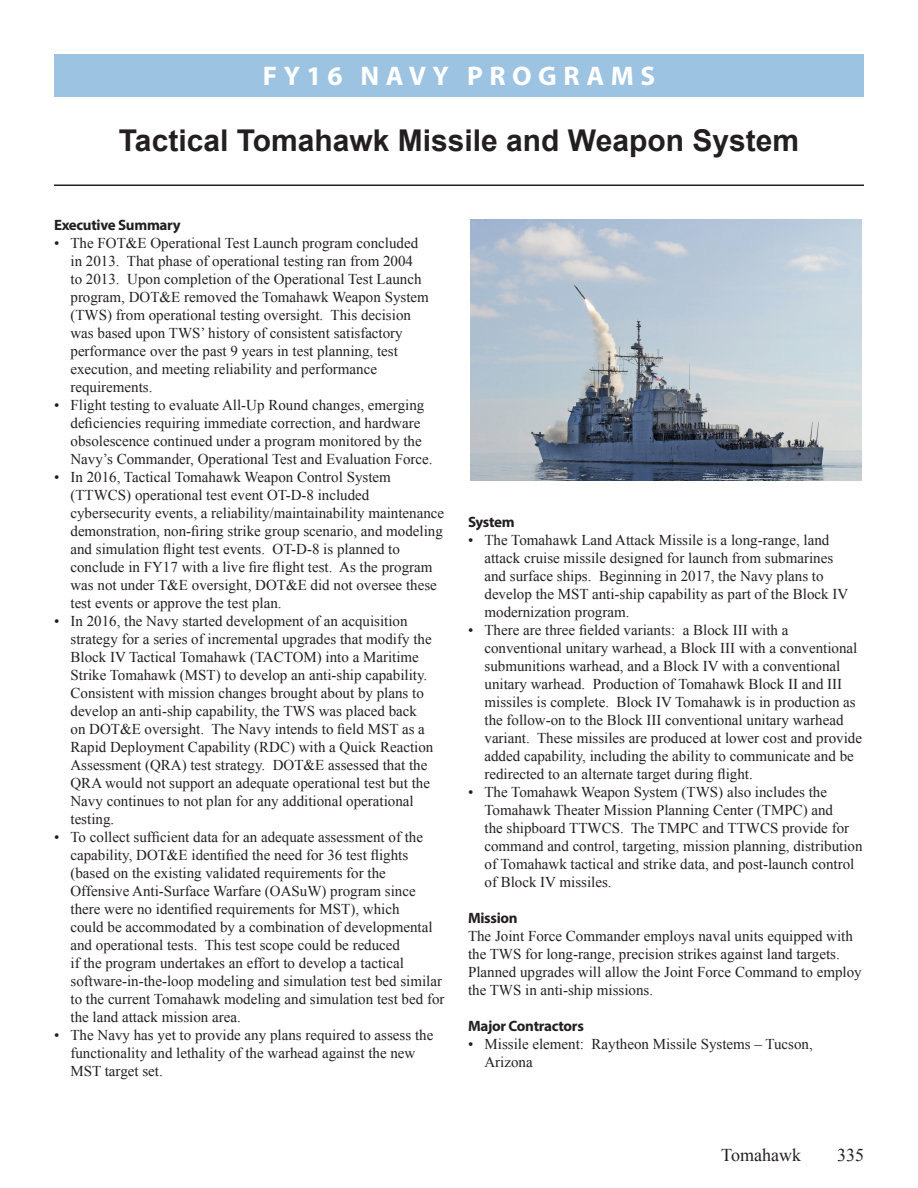
<style>
.page{position:relative;width:918px;height:1188px;background:#fff}
.page>*{position:absolute;margin:0;border:0;box-sizing:border-box;transform-origin:0 0}
.Program_Name{font:700 30px "Arial";color:#231f20}
.t1{font:700 27px "Myriad Pro";letter-spacing:.24em;color:#fff}
.t2{font:18px "Times New Roman";color:#231f20}
.bullet_para{font:15px/18px "Times New Roman";color:#231f20}
.Heading{font:700 15px "Myriad Pro";letter-spacing:-.02em;color:#231f20}
</style>
<div class="page">
<div style="left:54px;top:54px;width:810px;height:43px;background:#9cc4e2"></div>
<hr style="left:54px;top:184px;width:810px;height:2px;background:#231f20">
<img style="left:470px;top:219px;width:392px;height:262px">
<h2 class="t1" style="left:263px;top:59px;width:394px">FY16 NAVY PROGRAMS</h2>
<p class="Program_Name" style="left:119px;top:119px;width:682px">Tactical Tomahawk Missile and Weapon System</p>
<p class="Heading" style="left:54px;top:215px;width:128px">Executive Summary</p>
<p class="bullet_para" style="left:71px;top:234px;width:360px;text-indent:-17px">• The FOT&amp;E Operational Test Launch program concluded in 2013. That phase of operational testing ran from 2004<br>to 2013. Upon completion of the Operational Test Launch program, DOT&amp;E removed the Tomahawk Weapon System (TWS) from operational testing oversight. This decision was based upon TWS’ history of consistent satisfactory performance over the past 9 years in test planning, test execution, and meeting reliability and performance requirements.</p>
<p class="bullet_para" style="left:71px;top:396px;width:364px;text-indent:-17px">• Flight testing to evaluate All-Up Round changes, emerging deficiencies requiring immediate correction, and hardware obsolescence continued under a program monitored by the Navy’s Commander, Operational Test and Evaluation Force.</p>
<p class="bullet_para" style="left:71px;top:468px;width:375px;text-indent:-17px">• In 2016, Tactical Tomahawk Weapon Control System (TTWCS) operational test event OT-D-8 included cybersecurity events, a reliability/maintainability maintenance demonstration, non-firing strike group scenario, and modeling and simulation flight test events. OT-D-8 is planned to conclude in FY17 with a live fire flight test. As the program was not under T&amp;E oversight, DOT&amp;E did not oversee these test events or approve the test plan.</p>
<p class="bullet_para" style="left:71px;top:612px;width:364px;text-indent:-17px">• In 2016, the Navy started development of an acquisition strategy for a series of incremental upgrades that modify the Block IV Tactical Tomahawk (TACTOM) into a Maritime Strike Tomahawk (MST) to develop an anti-ship capability.<br>Consistent with mission changes brought about by plans to develop an anti-ship capability, the TWS was placed back on DOT&amp;E oversight. The Navy intends to field MST as a Rapid Deployment Capability (RDC) with a Quick Reaction Assessment (QRA) test strategy. DOT&amp;E assessed that the QRA would not support an adequate operational test but the Navy continues to not plan for any additional operational testing.</p>
<p class="bullet_para" style="left:71px;top:828px;width:376px;text-indent:-17px">• To collect sufficient data for an adequate assessment of the capability, DOT&amp;E identified the need for 36 test flights (based on the existing validated requirements for the Offensive Anti-Surface Warfare (OASuW) program since there were no identified requirements for MST), which<br>could be accommodated by a combination of developmental and operational tests. This test scope could be reduced<br>if the program undertakes an effort to develop a tactical software‑in‑the-loop modeling and simulation test bed similar to the current Tomahawk modeling and simulation test bed for the land attack mission area.</p>
<p class="bullet_para" style="left:71px;top:1026px;width:364px;text-indent:-17px">• The Navy has yet to provide any plans required to assess the functionality and lethality of the warhead against the new<br>MST target set.</p>
<p class="Heading" style="left:468px;top:513px;width:48px">System</p>
<p class="bullet_para" style="left:485px;top:531px;width:365px;text-indent:-17px">• The Tomahawk Land Attack Missile is a long-range, land attack cruise missile designed for launch from submarines and surface ships. Beginning in 2017, the Navy plans to develop the MST anti-ship capability as part of the Block IV modernization program.</p>
<p class="bullet_para" style="left:485px;top:621px;width:379px;text-indent:-17px">• There are three fielded variants: a Block III with a conventional unitary warhead, a Block III with a conventional submunitions warhead, and a Block IV with a conventional unitary warhead. Production of Tomahawk Block II and III missiles is complete. Block IV Tomahawk is in production as the follow-on to the Block III conventional unitary warhead variant. These missiles are produced at lower cost and provide added capability, including the ability to communicate and be redirected to an alternate target during flight.</p>
<p class="bullet_para" style="left:485px;top:783px;width:380px;text-indent:-17px">• The Tomahawk Weapon System (TWS) also includes the Tomahawk Theater Mission Planning Center (TMPC) and<br>the shipboard TTWCS. The TMPC and TTWCS provide for command and control, targeting, mission planning, distribution of Tomahawk tactical and strike data, and post‑launch control of Block IV missiles.</p>
<p class="Heading" style="left:468px;top:909px;width:51px">Mission</p>
<p class="bullet_para" style="left:468px;top:927px;width:395px">The Joint Force Commander employs naval units equipped with the TWS for long-range, precision strikes against land targets.<br>Planned upgrades will allow the Joint Force Command to employ the TWS in anti-ship missions.</p>
<p class="Heading" style="left:468px;top:1017px;width:117px">Major Contractors</p>
<p class="bullet_para" style="left:485px;top:1035px;width:330px;text-indent:-17px">• Missile element: Raytheon Missile Systems – Tucson,<br>Arizona</p>
<p class="t2" style="left:721px;top:1143px;width:81px">Tomahawk</p>
<p class="t2" style="left:837px;top:1143px;width:28px">335</p>
</div>
